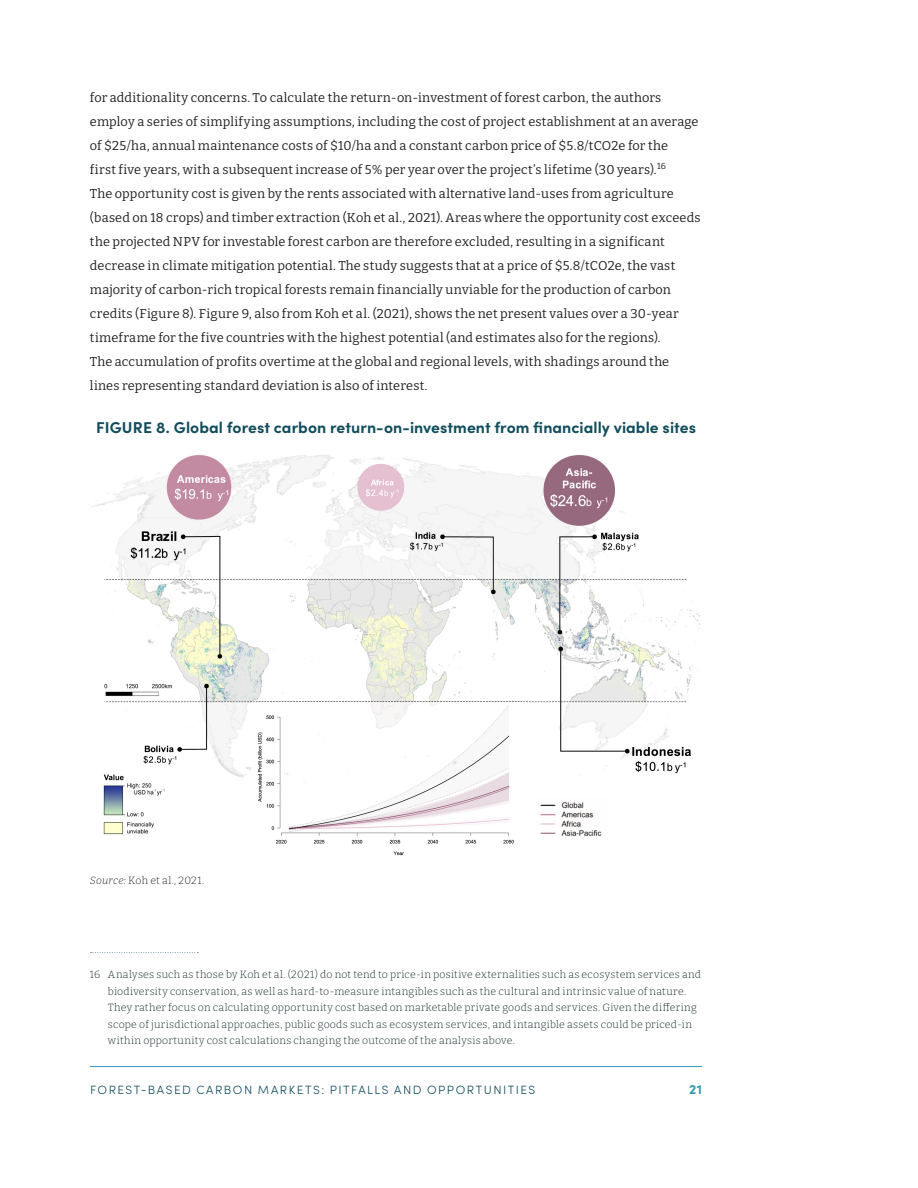
<style>
.page{position:relative;width:918px;height:1188px;background:#fff}
.page>*{position:absolute;margin:0;border:0;box-sizing:border-box;transform-origin:0 0}
._02_FIG_TABLE_title{font:700 15.75px "Sofia Pro";letter-spacing:.005em;color:#114d5c}
.t1{font:700 13.5px "Sofia Pro";color:#2f9ab6}
._01_Body_text{font:12.75px/24px "Bitter";letter-spacing:.015em;color:#231f20}
.t2{font:300 12px "Sofia Pro";letter-spacing:.125em;color:#114d5c}
._01_Footnote_text{font:300 10.5px/16.5px "Bitter";letter-spacing:.025em;color:#162628}
._02_Figure_Notes_Sou{font:300 10.5px "Bitter";letter-spacing:.02em;color:#231f20}
.s1{font-style:italic}
</style>
<div class="page">
<hr style="left:90px;top:1066px;width:612px;height:1px;background:#2f9ab6">
<img style="left:91px;top:455px;width:609px;height:401px">
<svg style="left:91px;top:952px;width:107px;height:1px"></svg>
<p class="_01_Body_text" style="left:90px;top:85px;width:612px">for additionality concerns. To calculate the return-on-investment of forest carbon, the authors employ a series of simplifying assumptions, including the cost of project establishment at an average of $25/ha, annual maintenance costs of $10/ha and a constant carbon price of $5.8/tCO2e for the<br>first five years, with a subsequent increase of 5% per year over the project’s lifetime (30 years).<sup>16<br></sup>The opportunity cost is given by the rents associated with alternative land-uses from agriculture (based on 18 crops) and timber extraction (Koh et al., 2021). Areas where the opportunity cost exceeds the projected NPV for investable forest carbon are therefore excluded, resulting in a significant decrease in climate mitigation potential. The study suggests that at a price of $5.8/tCO2e, the vast majority of carbon-rich tropical forests remain financially unviable for the production of carbon credits (Figure 8). Figure 9, also from Koh et al. (2021), shows the net present values over a 30-year timeframe for the five countries with the highest potential (and estimates also for the regions).<br>The accumulation of profits overtime at the global and regional levels, with shadings around the lines representing standard deviation is also of interest.</p>
<p class="_02_FIG_TABLE_title" style="left:96px;top:415px;width:601px">FIGURE 8. Global forest carbon return-on-investment from financially viable sites</p>
<p class="_02_Figure_Notes_Sou" style="left:90px;top:874px;width:116px"><span class="s1">Source:</span> Koh et al., 2021.</p>
<p class="_01_Footnote_text" style="left:108px;top:966px;width:595px;text-indent:-18px">16 Analyses such as those by Koh et al. (2021) do not tend to price-in positive externalities such as ecosystem services and biodiversity conservation, as well as hard-to-measure intangibles such as the cultural and intrinsic value of nature.<br>They rather focus on calculating opportunity cost based on marketable private goods and services. Given the differing scope of jurisdictional approaches, public goods such as ecosystem services, and intangible assets could be priced-in within opportunity cost calculations changing the outcome of the analysis above.</p>
<p class="t2" style="left:90px;top:1081px;width:447px">FOREST-BASED CARBON MARKETS: PITFALLS AND OPPORTUNITIES</p>
<p class="t1" style="left:689px;top:1079px;width:14px">21</p>
</div>
